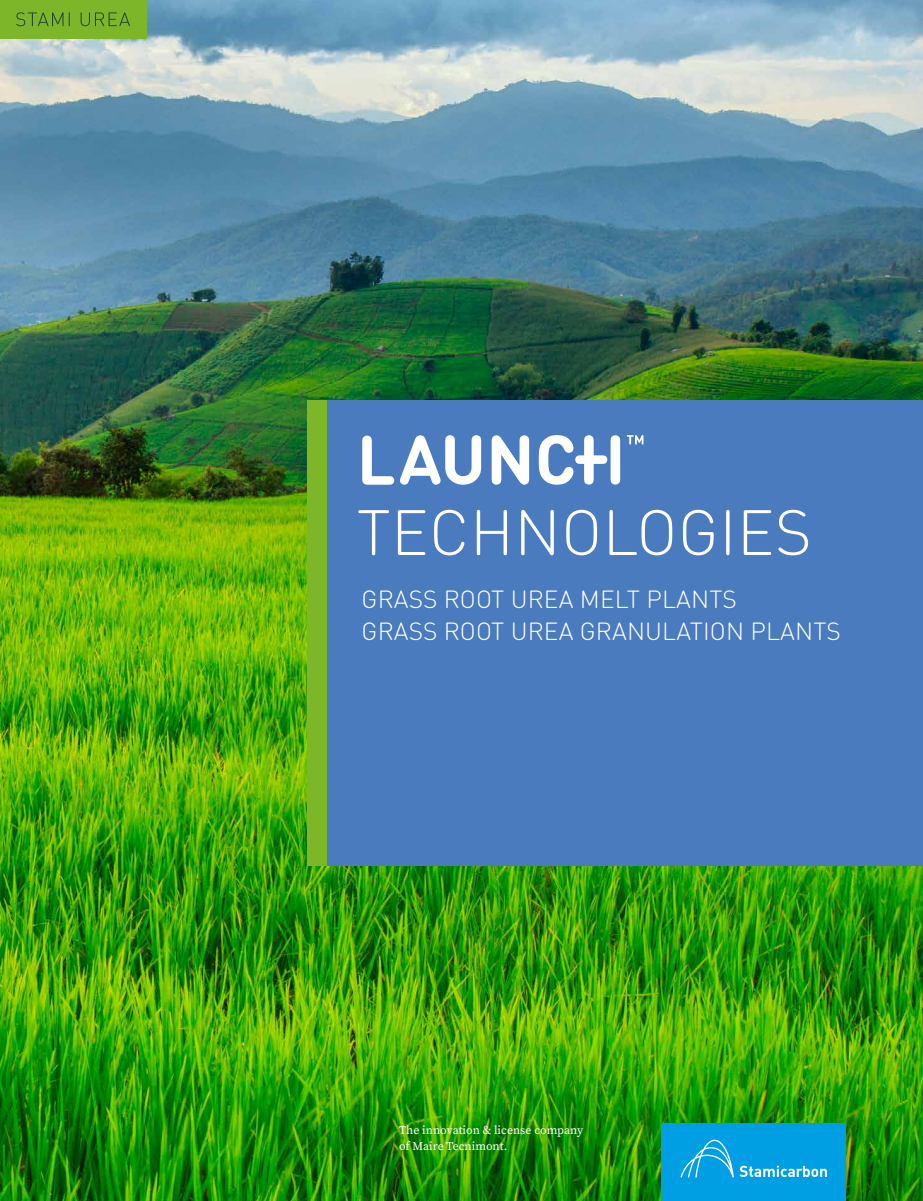
<style>
.page{position:relative;width:923px;height:1201px;background:#fff}
.page>*{position:absolute;margin:0;border:0;box-sizing:border-box;transform-origin:0 0}
.t1{font:300 63px "DIN Round Pro";letter-spacing:.005em;color:#fff}
.t2{font:300 24.5px/31.5px "DIN Round Pro";letter-spacing:.005em;color:#fff}
.t3{font:11.9px/15.9px "Source Serif Pro";color:#fff}
</style>
<div class="page">
<img style="left:0;top:0;width:923px;height:1200px">
<div style="left:308px;top:400px;width:615px;height:466px;background:#497bbe"></div>
<div style="left:308px;top:400px;width:19px;height:466px;background:#7db729"></div>
<div style="left:661px;top:1123px;width:185px;height:77px;background:#009fe3"></div>
<svg style="left:680px;top:1139px;width:147px;height:38px"></svg>
<div style="left:0;top:0;width:146px;height:39px;background:#7db729"></div>
<svg style="left:16px;top:12px;width:54px;height:14px"></svg>
<svg style="left:81px;top:12px;width:49px;height:14px"></svg>
<svg style="left:362px;top:435px;width:119px;height:49px"></svg>
<svg style="left:492px;top:435px;width:37px;height:49px"></svg>
<svg style="left:539px;top:435px;width:81px;height:49px"></svg>
<svg style="left:627px;top:435px;width:16px;height:9px"></svg>
<h1 class="t1" style="left:357px;top:491px;width:456px">TECHNOLOGIES</h1>
<p class="t2" style="left:361px;top:583px;width:481px">GRASS ROOT UREA MELT PLANTS<br>GRASS ROOT UREA GRANULATION PLANTS</p>
<p class="t3" style="left:399px;top:1122px;width:186px">The innovation &amp; license company of Maire Tecnimont.</p>
</div>
